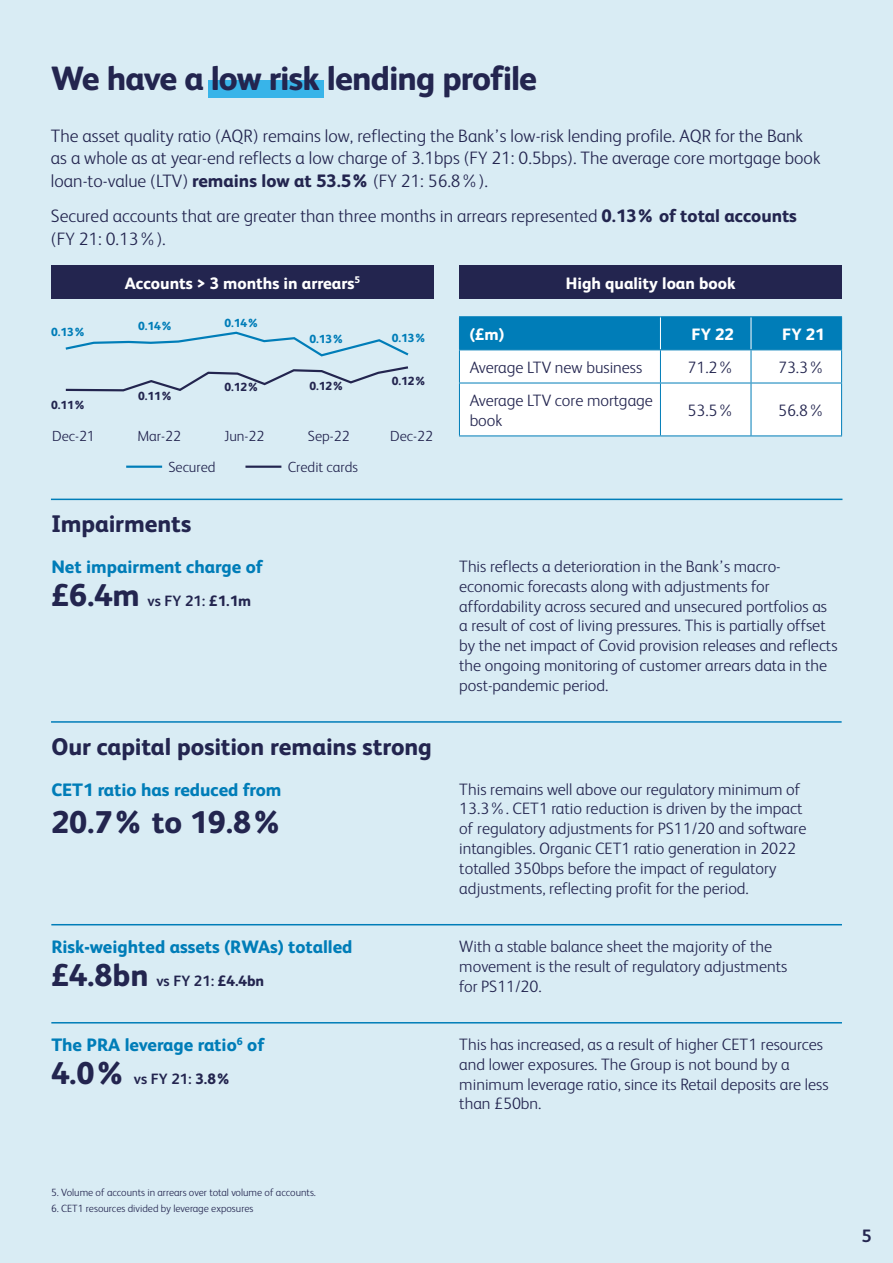
<style>
.page{position:relative;width:893px;height:1263px;background:#d9ecf4}
.page>*{position:absolute;margin:0;border:0;box-sizing:border-box;transform-origin:0 0}
.t1{font:800 33.75px "Coop Bank";letter-spacing:-.03em;color:#23254f}
.t2{font:800 31.5px "Coop Bank";color:#23254f}
.t3{font:800 24px "Coop Bank";letter-spacing:-.005em;color:#23254f}
.t4{font:300 18px/22.5px "Coop Bank";color:#23254f}
.t5{font:800 18px "Coop Bank";color:#007db8}
.t6{font:700 18px "Coop Bank";color:#23254f}
.t7{font:300 16.5px/19.8px "Coop Bank";color:#23254f}
.t8{font:800 16.5px "Coop Bank";color:#fff}
.t9{font:700 15px "Coop Bank";color:#23254f}
.t10{font:300 14.7px "Coop Bank";color:#23254f}
.t11{font:800 11.7px "Coop Bank";color:#23254f}
.t12{font:800 11.7px "Coop Bank";color:#007db8}
.t13{font:300 10.5px "Coop Bank";color:#23254f}
.s1{font-weight:800}
.s2{font-weight:800;font-size:31.5px}
</style>
<div class="page">
<svg style="left:460px;top:317px;width:381px;height:118px;background:#b6daea"></svg>
<hr style="left:660px;top:317px;width:1px;height:32px;background:#fff">
<hr style="left:751px;top:317px;width:1px;height:32px;background:#fff">
<hr style="left:459px;top:317px;width:1px;height:32px;background:#007db8">
<hr style="left:459px;top:316px;width:201px;height:1px;background:#007db8">
<hr style="left:660px;top:316px;width:91px;height:1px;background:#007db8">
<hr style="left:751px;top:316px;width:91px;height:1px;background:#007db8">
<hr style="left:841px;top:317px;width:1px;height:32px;background:#007db8">
<hr style="left:459px;top:350px;width:1px;height:33px;background:#007db8">
<hr style="left:459px;top:349px;width:201px;height:1px;background:#007db8">
<hr style="left:660px;top:350px;width:1px;height:33px;background:#007db8">
<hr style="left:660px;top:349px;width:91px;height:1px;background:#007db8">
<hr style="left:751px;top:350px;width:1px;height:33px;background:#007db8">
<hr style="left:751px;top:349px;width:91px;height:1px;background:#007db8">
<hr style="left:841px;top:350px;width:1px;height:33px;background:#007db8">
<hr style="left:459px;top:383px;width:1px;height:52px;background:#007db8">
<hr style="left:459px;top:383px;width:201px;height:1px;background:#007db8">
<hr style="left:459px;top:435px;width:201px;height:1px;background:#007db8">
<hr style="left:660px;top:383px;width:1px;height:52px;background:#007db8">
<hr style="left:660px;top:383px;width:91px;height:1px;background:#007db8">
<hr style="left:751px;top:383px;width:91px;height:1px;background:#007db8">
<hr style="left:751px;top:383px;width:1px;height:52px;background:#007db8">
<hr style="left:841px;top:383px;width:1px;height:52px;background:#007db8">
<hr style="left:660px;top:435px;width:91px;height:1px;background:#007db8">
<hr style="left:751px;top:435px;width:91px;height:1px;background:#007db8">
<div style="left:51px;top:265px;width:383px;height:34px;background:#23254f"></div>
<hr style="left:126px;top:466px;width:36px;height:2px;background:#007db8">
<hr style="left:245px;top:466px;width:36px;height:2px;background:#23254f">
<svg style="left:65px;top:331px;width:344px;height:26px"></svg>
<svg style="left:65px;top:366px;width:344px;height:26px"></svg>
<hr style="left:51px;top:499px;width:791px;height:1px;background:#007db8">
<div style="left:459px;top:265px;width:383px;height:34px;background:#23254f"></div>
<div style="left:208px;top:80px;width:116px;height:17px;background:#38b4e9"></div>
<hr style="left:51px;top:924px;width:791px;height:1px;background:#007db8">
<hr style="left:51px;top:1022px;width:791px;height:1px;background:#007db8">
<hr style="left:51px;top:721px;width:791px;height:2px;background:#007db8">
<h1 class="t1" style="left:51px;top:54px;width:488px">We have a low risk lending profile</h1>
<p class="t4" style="left:51px;top:124px;width:771px">The asset quality ratio (AQR) remains low, reflecting the Bank’s low-risk lending profile. AQR for the Bank as a whole as at year-end reflects a low charge of 3.1bps (FY 21: 0.5bps). The average core mortgage book loan-to-value (LTV) <span class="s1">remains low at 53.5%</span> (FY 21: 56.8%).</p>
<p class="t4" style="left:51px;top:204px;width:747px">Secured accounts that are greater than three months in arrears represented <span class="s1">0.13% of total accounts </span>(FY 21: 0.13%).</p>
<p class="t12" style="left:51px;top:323px;width:36px">0.13%</p>
<p class="t11" style="left:51px;top:397px;width:36px">0.11%</p>
<p class="t8" style="left:125px;top:271px;width:237px">Accounts &gt; 3 months in arrears<sup>5</sup></p>
<p class="t12" style="left:138px;top:318px;width:36px">0.14%</p>
<p class="t12" style="left:224px;top:315px;width:36px">0.14%</p>
<p class="t12" style="left:309px;top:330px;width:36px">0.13%</p>
<p class="t12" style="left:392px;top:329px;width:36px">0.13%</p>
<p class="t11" style="left:138px;top:387px;width:36px">0.11%</p>
<p class="t11" style="left:224px;top:379px;width:36px">0.12%</p>
<p class="t11" style="left:309px;top:378px;width:36px">0.12%</p>
<p class="t11" style="left:392px;top:372px;width:36px">0.12%</p>
<p class="t10" style="left:52px;top:426px;width:44px">Dec-21</p>
<p class="t10" style="left:137px;top:426px;width:45px">Mar-22</p>
<p class="t10" style="left:224px;top:426px;width:42px">Jun-22</p>
<p class="t10" style="left:308px;top:426px;width:43px">Sep-22</p>
<p class="t10" style="left:390px;top:426px;width:44px">Dec-22</p>
<p class="t10" style="left:168px;top:457px;width:49px">Secured</p>
<p class="t10" style="left:288px;top:457px;width:72px">Credit cards</p>
<h3 class="t3" style="left:51px;top:507px;width:142px">Impairments</h3>
<p class="t5" style="left:51px;top:554px;width:213px">Net impairment charge of</p>
<p class="t9" style="left:51px;top:590px;width:201px"><span class="s2">£6.4m</span> vs FY 21: <span class="s1">£1.1m</span></p>
<h3 class="t3" style="left:51px;top:729px;width:382px">Our capital position remains strong</h3>
<p class="t5" style="left:51px;top:776px;width:232px">CET1 ratio has reduced from</p>
<h2 class="t2" style="left:51px;top:799px;width:233px">20.7% to 19.8%</h2>
<p class="t5" style="left:51px;top:934px;width:303px">Risk-weighted assets (RWAs) totalled</p>
<p class="t9" style="left:51px;top:970px;width:214px"><span class="s2">£4.8bn</span> vs FY 21: <span class="s1">£4.4bn</span></p>
<p class="t5" style="left:51px;top:1032px;width:214px">The PRA leverage ratio<sup>6</sup> of</p>
<p class="t9" style="left:51px;top:1068px;width:181px"><span class="s2">4.0%</span> vs FY 21: <span class="s1">3.8%</span></p>
<p class="t8" style="left:566px;top:271px;width:171px">High quality loan book</p>
<p class="t8" style="left:470px;top:322px;width:36px">(£m)</p>
<p class="t8" style="left:692px;top:322px;width:44px">FY 22</p>
<p class="t8" style="left:782px;top:322px;width:44px">FY 21</p>
<p class="t7" style="left:470px;top:356px;width:174px">Average LTV new business</p>
<p class="t7" style="left:688px;top:356px;width:48px">71.2%</p>
<p class="t7" style="left:778px;top:356px;width:48px">73.3%</p>
<p class="t7" style="left:470px;top:390px;width:185px">Average LTV core mortgage book</p>
<p class="t7" style="left:688px;top:399px;width:48px">53.5%</p>
<p class="t7" style="left:778px;top:399px;width:48px">56.8%</p>
<p class="t7" style="left:459px;top:556px;width:380px">This reflects a deterioration in the Bank’s macro&shy;economic forecasts along with adjustments for affordability across secured and unsecured portfolios as a result of cost of living pressures. This is partially offset by the net impact of Covid provision releases and reflects the ongoing monitoring of customer arrears data in the post-pandemic period.</p>
<p class="t7" style="left:459px;top:778px;width:349px">This remains well above our regulatory minimum of 13.3%. CET1 ratio reduction is driven by the impact of regulatory adjustments for PS11/20 and software intangibles. Organic CET1 ratio generation in 2022 totalled 350bps before the impact of regulatory adjustments, reflecting profit for the period.</p>
<p class="t7" style="left:459px;top:936px;width:329px">With a stable balance sheet the majority of the movement is the result of regulatory adjustments for PS11/20.</p>
<p class="t7" style="left:459px;top:1034px;width:371px">This has increased, as a result of higher CET1 resources and lower exposures. The Group is not bound by a minimum leverage ratio, since its Retail deposits are less than £50bn.</p>
<p class="t13" style="left:51px;top:1185px;width:266px">5. Volume of accounts in arrears over total volume of accounts.</p>
<p class="t13" style="left:51px;top:1201px;width:204px">6. CET1 resources divided by leverage exposures</p>
<p class="t6" style="left:862px;top:1223px;width:12px">5</p>
</div>
